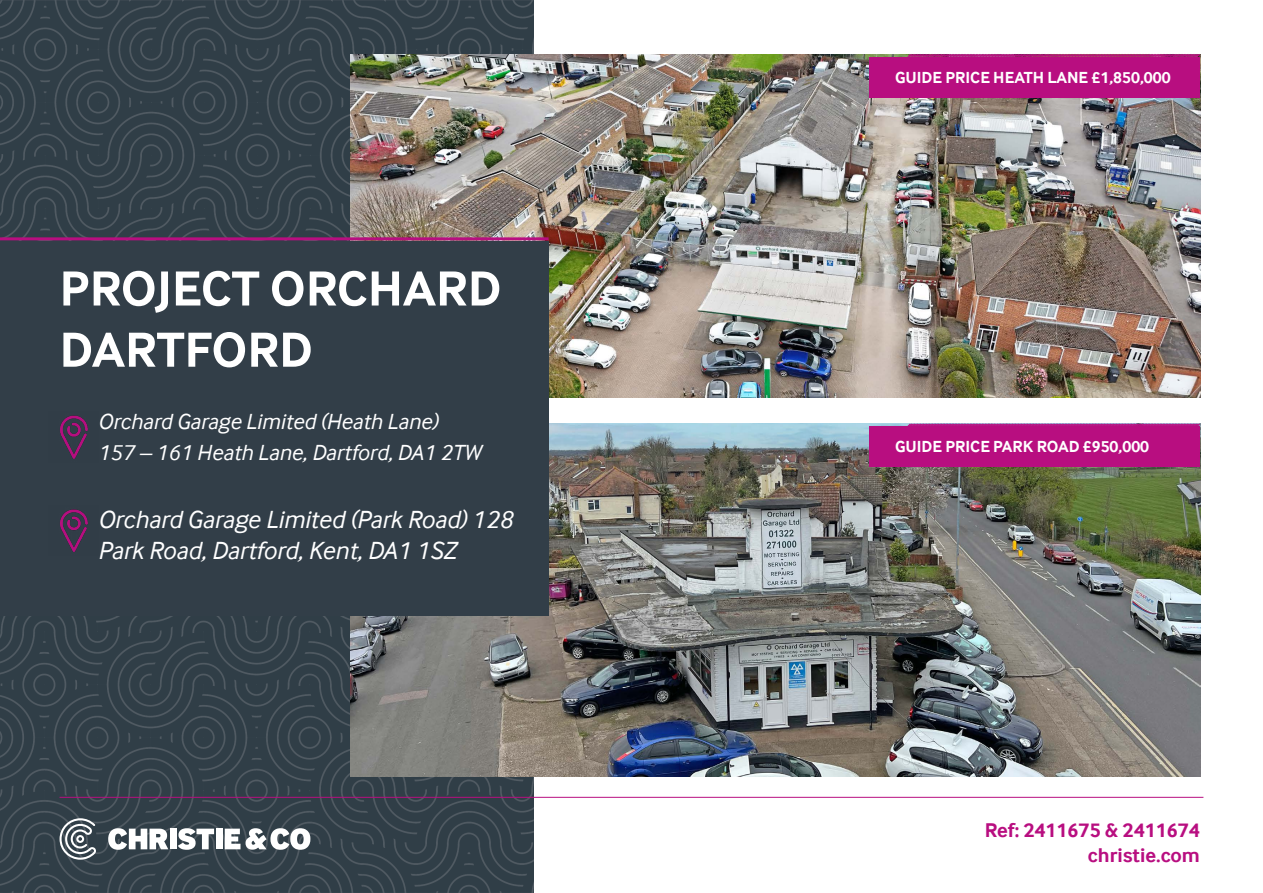
<style>
.page{position:relative;width:1263px;height:893px;background:#fff}
.page>*{position:absolute;margin:0;border:0;box-sizing:border-box;transform-origin:0 0}
.t1{font:700 51px/61.2px "Inter Face";color:#fff}
.t2{font:italic 25.5px/30.6px "Inter Face";color:#fff}
.t3{font:italic 22.5px/30.6px "Inter Face";color:#fff}
.t4{font:700 20.4px "Inter Face";color:#b80e80}
.t5{font:700 16.5px "Inter Face";color:#fff}
</style>
<div class="page">
<img style="left:0;top:0;width:534px;height:893px">
<img style="left:351px;top:54px;width:849px;height:344px">
<img style="left:351px;top:424px;width:849px;height:352px">
<svg style="left:60px;top:818px;width:36px;height:42px"></svg>
<svg style="left:108px;top:828px;width:60px;height:22px"></svg>
<div style="left:170px;top:829px;width:6px;height:20px;background:#fff"></div>
<svg style="left:178px;top:828px;width:36px;height:22px"></svg>
<div style="left:216px;top:829px;width:7px;height:20px;background:#fff"></div>
<svg style="left:225px;top:829px;width:15px;height:20px"></svg>
<svg style="left:246px;top:828px;width:64px;height:22px"></svg>
<hr style="left:60px;top:797px;width:1143px;height:1px;background:#b80e80">
<div style="left:0;top:241px;width:549px;height:375px;background:#323e48"></div>
<hr style="left:0;top:237px;width:549px;height:3px;background:#b80e80">
<img style="left:60px;top:509px;width:28px;height:43px">
<img style="left:60px;top:415px;width:28px;height:44px">
<div style="left:870px;top:57px;width:330px;height:41px;background:#b80e80"></div>
<svg style="left:907px;top:54px;width:293px;height:3px"></svg>
<div style="left:870px;top:427px;width:330px;height:40px;background:#b80e80"></div>
<svg style="left:907px;top:423px;width:293px;height:4px"></svg>
<p class="t1" style="left:60px;top:258px;width:443px">PROJECT ORCHARD<br>DARTFORD</p>
<p class="t3" style="left:98px;top:406px;width:384px">Orchard Garage Limited (Heath Lane)<br>157 – 161 Heath Lane, Dartford, DA1 2TW</p>
<p class="t2" style="left:98px;top:505px;width:417px">Orchard Garage Limited (Park Road) 128<br>Park Road, Dartford, Kent, DA1 1SZ</p>
<p class="t5" style="left:895px;top:68px;width:277px">GUIDE PRICE HEATH LANE £1,850,000</p>
<p class="t5" style="left:895px;top:437px;width:255px">GUIDE PRICE PARK ROAD £950,000</p>
<p class="t4" style="left:985px;top:818px;width:217px">Ref: 2411675 &amp; 2411674</p>
<p class="t4" style="left:1088px;top:844px;width:114px">christie.com</p>
</div>
